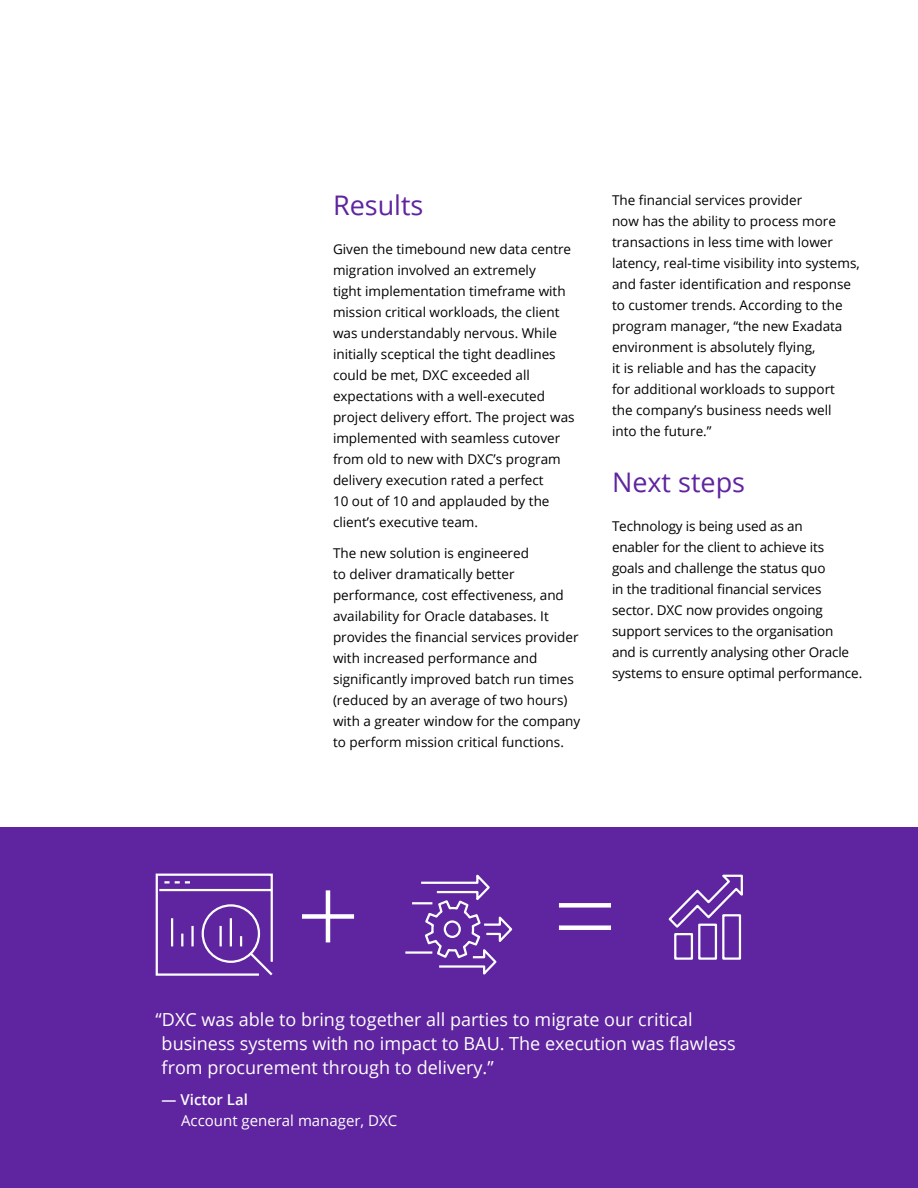
<style>
.page{position:relative;width:918px;height:1188px;background:#fff}
.page>*{position:absolute;margin:0;border:0;box-sizing:border-box;transform-origin:0 0}
.t1{font:300 112.5px "Open Sans";color:#fff}
.t2{font:27px "Open Sans";color:#5f249f}
.t3{font:18px/24px "Open Sans";color:#fff}
.t4{font:15px "Open Sans";color:#fff}
.t5{font:600 15px "Open Sans";color:#fff}
.t6{font:13.5px/21px "Open Sans";color:#000}
</style>
<div class="page">
<div style="left:0;top:828px;width:918px;height:360px;background:#5f249f"></div>
<svg style="left:155px;top:873px;width:118px;height:103px"></svg>
<svg style="left:405px;top:874px;width:108px;height:101px"></svg>
<svg style="left:668px;top:874px;width:75px;height:86px"></svg>
<h2 class="t2" style="left:333px;top:187px;width:92px">Results</h2>
<p class="t6" style="left:333px;top:238px;width:243px">Given the timebound new data centre migration involved an extremely<br>tight implementation timeframe with mission critical workloads, the client was understandably nervous. While initially sceptical the tight deadlines could be met, DXC exceeded all expectations with a well-executed project delivery effort. The project was implemented with seamless cutover from old to new with DXC’s program delivery execution rated a perfect<br>10 out of 10 and applauded by the client’s executive team.</p>
<p class="t6" style="left:333px;top:542px;width:249px">The new solution is engineered<br>to deliver dramatically better performance, cost effectiveness, and availability for Oracle databases. It provides the financial services provider with increased performance and significantly improved batch run times (reduced by an average of two hours) with a greater window for the company to perform mission critical functions.</p>
<p class="t6" style="left:612px;top:189px;width:249px">The financial services provider<br>now has the ability to process more transactions in less time with lower latency, real-time visibility into systems, and faster identification and response to customer trends. According to the program manager, “the new Exadata environment is absolutely flying,<br>it is reliable and has the capacity<br>for additional workloads to support<br>the company’s business needs well<br>into the future.”</p>
<h2 class="t2" style="left:612px;top:464px;width:135px">Next steps</h2>
<p class="t6" style="left:612px;top:515px;width:252px">Technology is being used as an<br>enabler for the client to achieve its<br>goals and challenge the status quo<br>in the traditional financial services sector. DXC now provides ongoing support services to the organisation<br>and is currently analysing other Oracle systems to ensure optimal performance.</p>
<h1 class="t1" style="left:296px;top:838px;width:66px">+</h1>
<h1 class="t1" style="left:553px;top:838px;width:66px">=</h1>
<h3 class="t3" style="left:162px;top:1007px;width:575px;text-indent:-6px">“DXC was able to bring together all parties to migrate our critical business systems with no impact to BAU. The execution was flawless from procurement through to delivery.”</h3>
<p class="t5" style="left:162px;top:1089px;width:88px">— Victor Lal</p>
<p class="t4" style="left:181px;top:1110px;width:218px">Account general manager, DXC</p>
</div>
